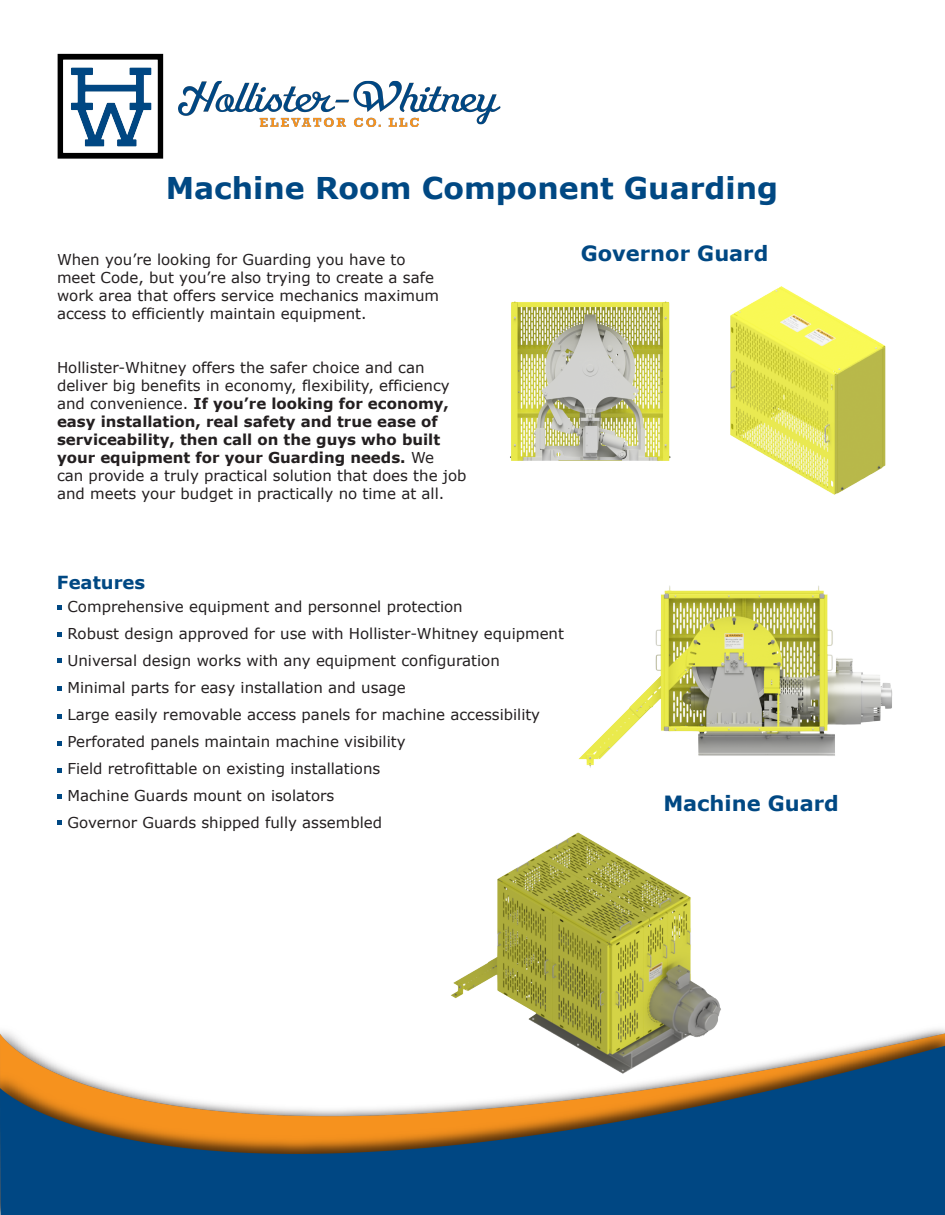
<style>
.page{position:relative;width:945px;height:1215px;background:#fff}
.page>*{position:absolute;margin:0;border:0;box-sizing:border-box;transform-origin:0 0}
.t1{font:700 30px "Verdana";color:#004883}
.t2{font:700 21px "Verdana";color:#004883}
.t3{font:700 18px "Verdana";color:#004883}
.t4{font:15px/18px "Verdana";color:#231f20}
.s1{font-weight:700}
</style>
<div class="page">
<svg style="left:57px;top:605px;width:5px;height:4px"></svg>
<svg style="left:57px;top:632px;width:5px;height:5px"></svg>
<svg style="left:57px;top:659px;width:5px;height:4px"></svg>
<svg style="left:57px;top:687px;width:5px;height:4px"></svg>
<svg style="left:57px;top:714px;width:5px;height:5px"></svg>
<svg style="left:57px;top:741px;width:5px;height:5px"></svg>
<svg style="left:57px;top:768px;width:5px;height:4px"></svg>
<svg style="left:57px;top:794px;width:5px;height:5px"></svg>
<svg style="left:57px;top:820px;width:5px;height:5px"></svg>
<img style="left:510px;top:301px;width:161px;height:160px">
<img style="left:578px;top:585px;width:315px;height:183px">
<img style="left:730px;top:286px;width:156px;height:208px">
<img style="left:451px;top:832px;width:270px;height:191px">
<img style="left:57px;top:53px;width:444px;height:106px">
<img style="left:0;top:1023px;width:945px;height:192px">
<h1 class="t1" style="left:166px;top:169px;width:614px">Machine Room Component Guarding</h1>
<p class="t4" style="left:57px;top:251px;width:384px">When you’re looking for Guarding you have to meet Code, but you’re also trying to create a safe work area that offers service mechanics maximum access to efficiently maintain equipment.</p>
<p class="t4" style="left:57px;top:359px;width:411px">Hollister-Whitney offers the safer choice and can deliver big benefits in economy, flexibility, efficiency and convenience. <span class="s1">If you’re looking for economy, easy installation, real safety and true ease of serviceability, then call on the guys who built your equipment for your Guarding needs.</span> We<br>can provide a truly practical solution that does the job and meets your budget in practically no time at all.</p>
<h2 class="t2" style="left:581px;top:240px;width:189px">Governor Guard</h2>
<p class="t3" style="left:57px;top:571px;width:90px">Features</p>
<p class="t4" style="left:68px;top:593px;width:498px;line-height:27px">Comprehensive equipment and personnel protection<br>Robust design approved for use with Hollister-Whitney equipment Universal design works with any equipment configuration<br>Minimal parts for easy installation and usage<br>Large easily removable access panels for machine accessibility Perforated panels maintain machine visibility<br>Field retrofittable on existing installations<br>Machine Guards mount on isolators<br>Governor Guards shipped fully assembled</p>
<h2 class="t2" style="left:663px;top:790px;width:177px">Machine Guard</h2>
</div>
